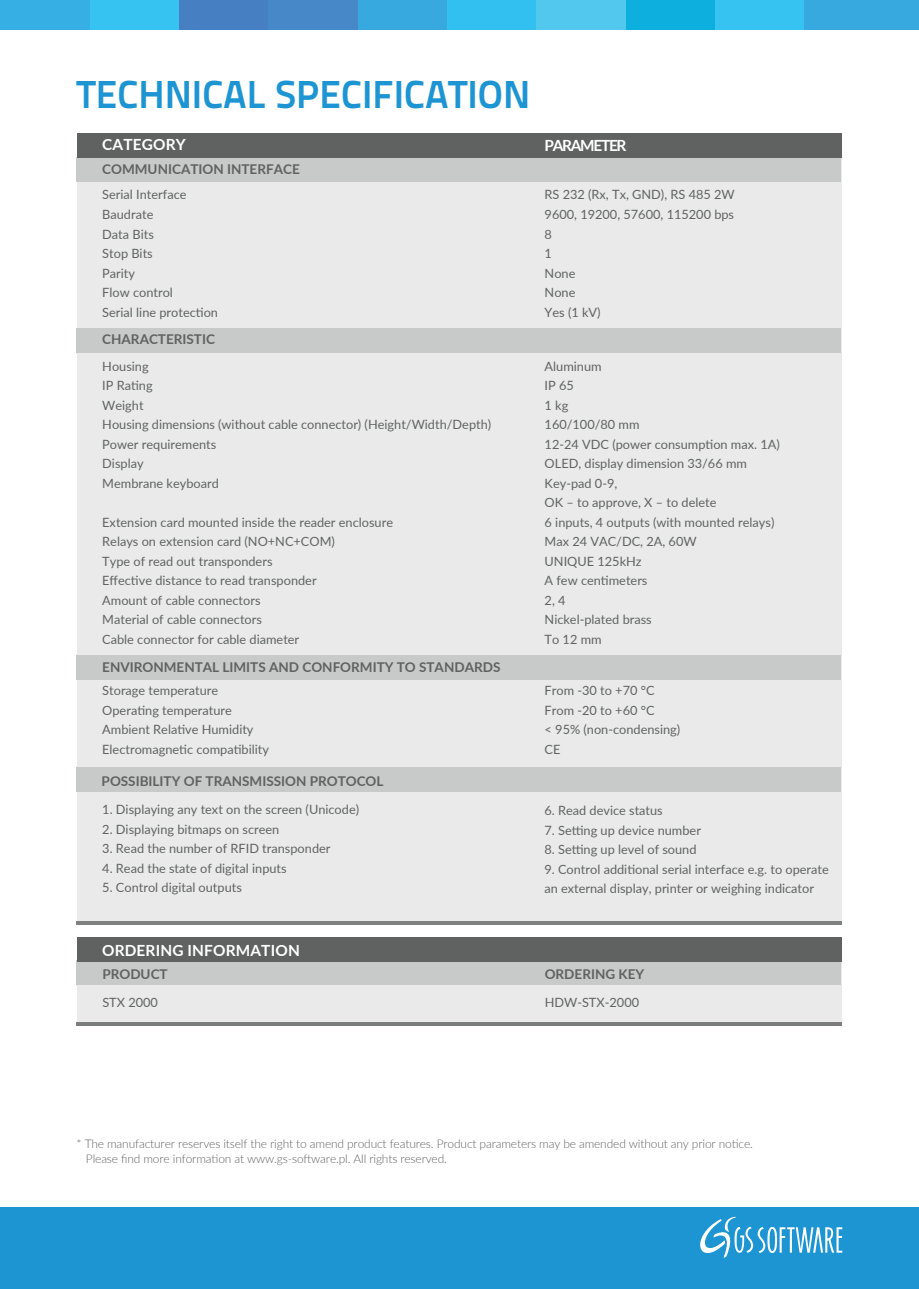
<style>
.page{position:relative;width:919px;height:1289px;background:#fff}
.page>*{position:absolute;margin:0;border:0;box-sizing:border-box;transform-origin:0 0}
.t1{font:700 39px "Titillium Text 22 L";color:#1d95d3}
.t2{font:700 15.45px "Lato";letter-spacing:.01em;color:#fff}
.t3{font:700 15.45px "Lato";letter-spacing:-.085em;color:#fff}
.t4{font:700 13.5px "Lato";color:#606262}
.t5{font:12.75px/19.5px "Lato";color:#606262}
.t6{font:300 12px/15px "Lato";letter-spacing:-.01em;color:#606362}
</style>
<div class="page">
<div style="left:77px;top:961px;width:764px;height:64px;background:#eaeaea"></div>
<div style="left:77px;top:158px;width:764px;height:762px;background:#eaeaea"></div>
<div style="left:77px;top:157px;width:763px;height:25px;background:#c8cac9"></div>
<div style="left:77px;top:328px;width:763px;height:24px;background:#c8cac9"></div>
<div style="left:77px;top:655px;width:763px;height:24px;background:#c8cac9"></div>
<div style="left:77px;top:767px;width:763px;height:25px;background:#c8cac9"></div>
<div style="left:77px;top:960px;width:763px;height:25px;background:#c8cac9"></div>
<hr style="left:77px;top:921px;width:765px;height:3px;background:#606262">
<div style="left:77px;top:133px;width:764px;height:24px;background:#606262"></div>
<div style="left:77px;top:936px;width:764px;height:25px;background:#606262"></div>
<div style="left:0;top:1206px;width:918px;height:82px;background:#1d95d3"></div>
<svg style="left:700px;top:1216px;width:142px;height:42px"></svg>
<svg style="left:77px;top:1021px;width:765px;height:4px;fill:#7b7d7d"></svg>
<div style="left:803px;top:0;width:115px;height:30px;background:#37a9df"></div>
<div style="left:714px;top:0;width:89px;height:30px;background:#36c3f2"></div>
<div style="left:625px;top:0;width:89px;height:30px;background:#0cafdd"></div>
<div style="left:536px;top:0;width:89px;height:30px;background:#53c8ee"></div>
<div style="left:446px;top:0;width:90px;height:30px;background:#31c0f0"></div>
<div style="left:357px;top:0;width:89px;height:30px;background:#37a9df"></div>
<div style="left:268px;top:0;width:89px;height:30px;background:#4789c8"></div>
<div style="left:178px;top:0;width:90px;height:30px;background:#4680c2"></div>
<div style="left:89px;top:0;width:89px;height:30px;background:#36c3f2"></div>
<div style="left:0;top:0;width:89px;height:30px;background:#36b0e4"></div>
<h1 class="t1" style="left:77px;top:64px;width:455px">TECHNICAL SPECIFICATION</h1>
<p class="t2" style="left:102px;top:133px;width:85px">CATEGORY</p>
<p class="t4" style="left:102px;top:159px;width:199px">COMMUNICATION INTERFACE</p>
<p class="t5" style="left:102px;top:184px;width:117px">Serial Interface<br>Baudrate<br>Data Bits<br>Stop Bits<br>Parity<br>Flow control<br>Serial line protection</p>
<p class="t4" style="left:102px;top:329px;width:114px">CHARACTERISTIC</p>
<p class="t5" style="left:102px;top:356px;width:390px">Housing<br>IP Rating<br>Weight<br>Housing dimensions (without cable connector) (Height/Width/Depth)<br>Power requirements<br>Display<br>Membrane keyboard</p>
<p class="t5" style="left:102px;top:512px;width:292px">Extension card mounted inside the reader enclosure Relays on extension card (NO+NC+COM)<br>Type of read out transponders<br>Effective distance to read transponder<br>Amount of cable connectors<br>Material of cable connectors<br>Cable connector for cable diameter</p>
<p class="t4" style="left:102px;top:657px;width:399px">ENVIRONMENTAL LIMITS AND CONFORMITY TO STANDARDS</p>
<p class="t5" style="left:102px;top:680px;width:168px">Storage temperature<br>Operating temperature<br>Ambient Relative Humidity<br>Electromagnetic compatibility</p>
<p class="t4" style="left:102px;top:770px;width:283px">POSSIBILITY OF TRANSMISSION PROTOCOL</p>
<p class="t5" style="left:102px;top:799px;width:258px">1. Displaying any text on the screen (Unicode)</p>
<p class="t5" style="left:102px;top:818px;width:178px">2. Displaying bitmaps on screen</p>
<p class="t5" style="left:102px;top:838px;width:230px">3. Read the number of RFID transponder</p>
<p class="t5" style="left:102px;top:857px;width:186px">4. Read the state of digital inputs</p>
<p class="t5" style="left:102px;top:877px;width:141px">5. Control digital outputs</p>
<p class="t3" style="left:544px;top:134px;width:83px">PARAMETER</p>
<p class="t5" style="left:544px;top:184px;width:192px">RS 232 (Rx, Tx, GND), RS 485 2W<br>9600, 19200, 57600, 115200 bps<br>8<br>1<br>None<br>None<br>Yes (1 kV)</p>
<p class="t5" style="left:544px;top:356px;width:237px">Aluminum<br>IP 65<br>1 kg<br>160/100/80 mm<br>12-24 VDC (power consumption max. 1A)<br>OLED, display dimension 33/66 mm<br>Key-pad 0-9,<br>OK – to approve, X – to delete<br>6 inputs, 4 outputs (with mounted relays)<br>Max 24 VAC/DC, 2A, 60W<br>UNIQUE 125kHz<br>A few centimeters<br>2, 4<br>Nickel-plated brass<br>To 12 mm</p>
<p class="t5" style="left:544px;top:680px;width:137px">From -30 to +70 °C<br>From -20 to +60 °C<br>&lt; 95% (non-condensing)<br>CE</p>
<p class="t5" style="left:544px;top:800px;width:120px">6. Read device status</p>
<p class="t5" style="left:544px;top:819px;width:158px">7. Setting up device number</p>
<p class="t5" style="left:544px;top:839px;width:154px">8. Setting up level of sound</p>
<p class="t5" style="left:544px;top:858px;width:286px">9. Control additional serial interface e.g. to operate an external display, printer or weighing indicator</p>
<p class="t2" style="left:102px;top:938px;width:199px">ORDERING INFORMATION</p>
<p class="t4" style="left:102px;top:964px;width:67px">PRODUCT</p>
<p class="t5" style="left:102px;top:991px;width:57px">STX 2000</p>
<p class="t5" style="left:544px;top:991px;width:96px">HDW-STX-2000</p>
<p class="t4" style="left:544px;top:964px;width:101px">ORDERING KEY</p>
<p class="t6" style="left:86px;top:1135px;width:668px;text-indent:-9px">* The manufacturer reserves itself the right to amend product features. Product parameters may be amended without any prior notice.<br>Please find more information at www.gs-software.pl. All rights reserved.</p>
</div>
